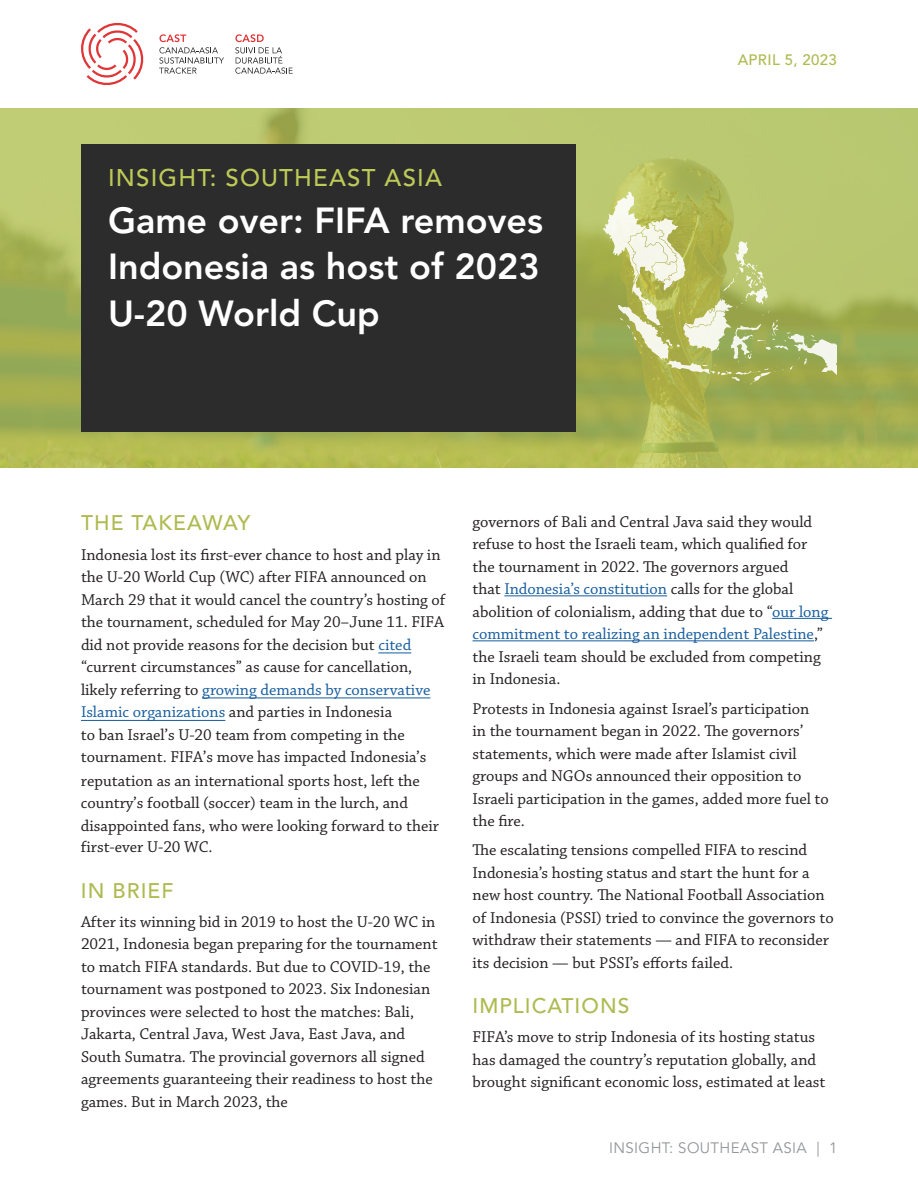
<style>
.page{position:relative;width:918px;height:1188px;background:#fff}
.page>*{position:absolute;margin:0;border:0;box-sizing:border-box;transform-origin:0 0}
.t1{font:800 36px/46.5px "Avenir LT Std";color:#fff;text-align:justify}
.Insights{font:500 24px "Avenir LT Std";letter-spacing:.05em;color:#beca57}
.Body{font:500 21px "Avenir LT Std";letter-spacing:.05em;color:#afba50}
.Body-2{font:16.5px/22.5px "Chaparral Pro";color:#231f20}
.t2{font:15px "Avenir LT Std";letter-spacing:.025em;color:#939598}
.Date{font:500 15px "Avenir LT Std";letter-spacing:.025em;color:#afba50}
.s1{color:#175d9e}
</style>
<div class="page">
<svg style="left:0;top:108px;width:918px;height:360px;background:#b0bc60"></svg>
<svg style="left:81px;top:23px;width:63px;height:62px"></svg>
<svg style="left:159px;top:34px;width:65px;height:40px"></svg>
<svg style="left:235px;top:34px;width:58px;height:40px"></svg>
<div style="left:81px;top:144px;width:495px;height:288px;background:#2b2c2b"></div>
<hr style="left:504px;top:595px;width:163px;height:1px;background:#175d9e">
<hr style="left:772px;top:618px;width:60px;height:1px;background:#175d9e">
<hr style="left:472px;top:640px;width:342px;height:1px;background:#175d9e">
<svg style="left:603px;top:191px;width:234px;height:194px;background:#b8c171"></svg>
<hr style="left:378px;top:652px;width:33px;height:1px;background:#175d9e">
<hr style="left:202px;top:697px;width:228px;height:1px;background:#175d9e">
<hr style="left:81px;top:720px;width:144px;height:1px;background:#175d9e">
<p class="Insights" style="left:108px;top:164px;width:336px">INSIGHT: SOUTHEAST ASIA</p>
<h1 class="t1" style="left:108px;top:197px;width:437px">Game over: FIFA removes Indonesia as host of 2023<br>U-20 World Cup</h1>
<p class="Date" style="left:738px;top:51px;width:101px">APRIL 5, 2023</p>
<p class="Body" style="left:81px;top:511px;width:171px">THE TAKEAWAY</p>
<p class="Body-2" style="left:81px;top:544px;width:366px">Indonesia lost its first-ever chance to host and play in the U-20 World Cup (WC) after FIFA announced on March 29 that it would cancel the country’s hosting of the tournament, scheduled for May 20–June 11. FIFA did not provide reasons for the decision but <span class="s1">cited </span>“current circumstances” as cause for cancellation, likely referring to <span class="s1">growing demands by conservative Islamic organizations</span> and parties in Indonesia<br>to ban Israel’s U-20 team from competing in the tournament. FIFA’s move has impacted Indonesia’s reputation as an international sports host, left the country’s football (soccer) team in the lurch, and disappointed fans, who were looking forward to their first-ever U-20 WC.</p>
<p class="Body" style="left:81px;top:878px;width:94px">IN BRIEF</p>
<p class="Body-2" style="left:81px;top:911px;width:358px">After its winning bid in 2019 to host the U-20 WC in 2021, Indonesia began preparing for the tournament to match FIFA standards. But due to COVID-19, the tournament was postponed to 2023. Six Indonesian provinces were selected to host the matches: Bali, Jakarta, Central Java, West Java, East Java, and South Sumatra. The provincial governors all signed agreements guaranteeing their readiness to host the games. But in March 2023, the</p>
<p class="Body-2" style="left:472px;top:511px;width:357px">governors of Bali and Central Java said they would refuse to host the Israeli team, which qualified for the tournament in 2022. The governors argued<br>that <span class="s1">Indonesia’s constitution</span> calls for the global abolition of colonialism, adding that due to “<span class="s1">our long commitment to realizing an independent Palestine</span>,” the Israeli team should be excluded from competing in Indonesia.</p>
<p class="Body-2" style="left:472px;top:698px;width:358px">Protests in Indonesia against Israel’s participation<br>in the tournament began in 2022. The governors’ statements, which were made after Islamist civil groups and NGOs announced their opposition to Israeli participation in the games, added more fuel to the fire.</p>
<p class="Body-2" style="left:472px;top:839px;width:363px">The escalating tensions compelled FIFA to rescind Indonesia’s hosting status and start the hunt for a new host country. The National Football Association of Indonesia (PSSI) tried to convince the governors to withdraw their statements — and FIFA to reconsider its decision — but PSSI’s efforts failed.</p>
<h2 class="Body" style="left:472px;top:994px;width:158px">IMPLICATIONS</h2>
<p class="Body-2" style="left:472px;top:1027px;width:354px">FIFA’s move to strip Indonesia of its hosting status has damaged the country’s reputation globally, and brought significant economic loss, estimated at least</p>
<p class="t2" style="left:609px;top:1139px;width:230px">INSIGHT: SOUTHEAST ASIA | 1</p>
</div>
